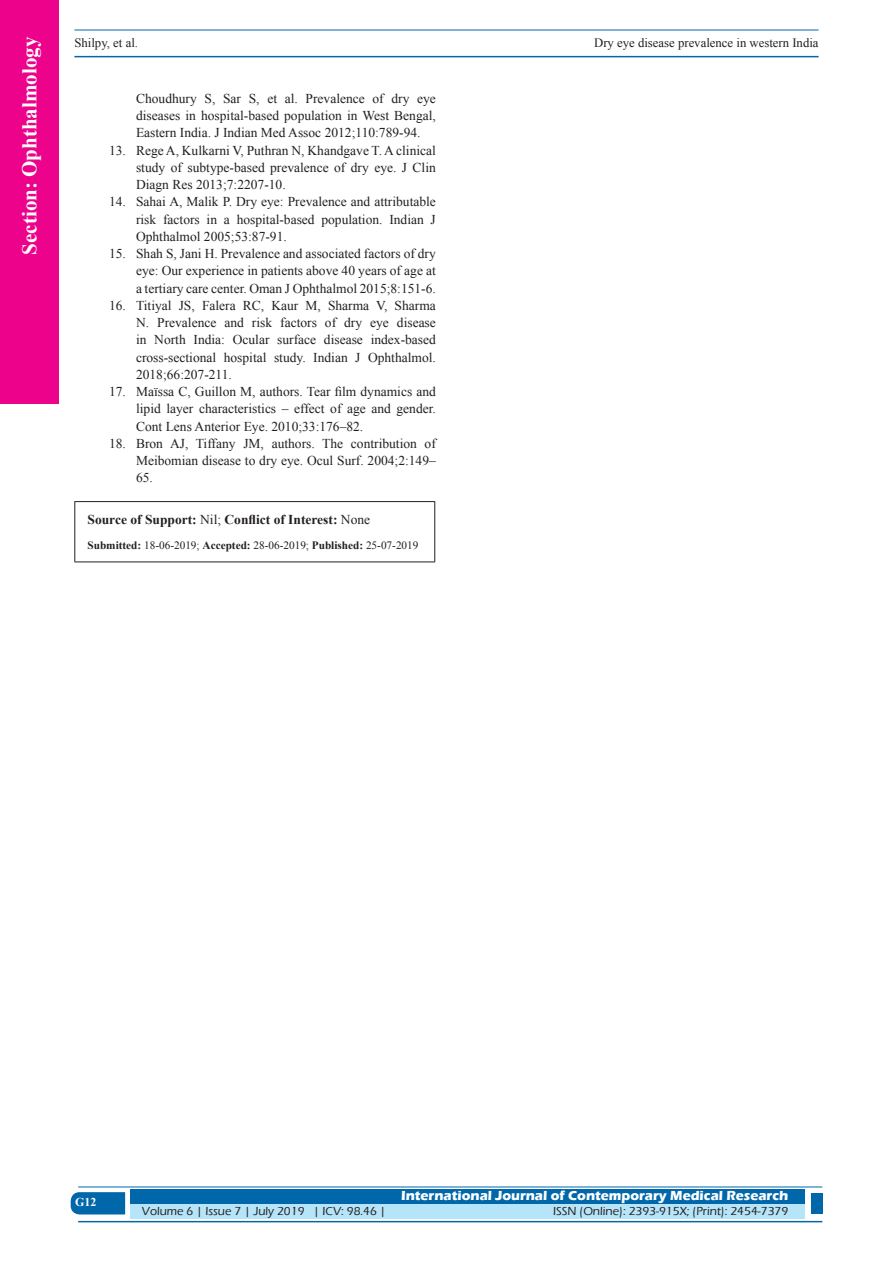
<style>
.page{position:relative;width:893px;height:1263px;background:#fff}
.page>*{position:absolute;margin:0;border:0;box-sizing:border-box;transform-origin:0 0}
.t1{font:700 21px "Times New Roman";color:#fff}
.t2{font:13.5px/17.2px "Times New Roman";color:#231f20;text-align:justify}
.t3{font:700 13.5px "Eras ITC";color:#fff}
.SOS_New{font:700 13.5px "Times New Roman";color:#231f20}
.t4{font:12.75px "Times New Roman";color:#231f20}
.t5{font:500 12px "Eras ITC";color:#231f20}
.t6{font:700 12px "Times New Roman";color:#fff}
.SOS_New-2{font:11.25px "Times New Roman";color:#231f20}
.s1{font-weight:400}
.s2{font-weight:700}
</style>
<div class="page">
<hr style="left:74px;top:30px;width:745px;height:1px;background:#0067aa">
<hr style="left:74px;top:56px;width:745px;height:1px;background:#0067aa">
<svg style="left:71px;top:1192px;width:54px;height:22px"></svg>
<div style="left:130px;top:1189px;width:674px;height:15px;background:#0067aa"></div>
<div style="left:130px;top:1204px;width:674px;height:15px;background:#b6e4f9"></div>
<hr style="left:78px;top:1186px;width:744px;height:1px;background:#0067aa">
<hr style="left:78px;top:1221px;width:744px;height:1px;background:#0067aa">
<div style="left:811px;top:1193px;width:11px;height:21px;background:#0067aa"></div>
<div style="left:0;top:0;width:59px;height:404px;background:#ed028c"></div>
<hr style="left:74px;top:501px;width:361px;height:1px;background:#231f20">
<hr style="left:74px;top:502px;width:1px;height:59px;background:#231f20">
<hr style="left:434px;top:502px;width:1px;height:59px;background:#231f20">
<hr style="left:74px;top:561px;width:361px;height:1px;background:#231f20">
<h1 class="t1" style="left:15px;top:255px;width:219px;rotate:-90deg">Section: Ophthalmology</h1>
<p class="t4" style="left:74px;top:35px;width:65px">Shilpy, et al.</p>
<p class="t4" style="left:594px;top:35px;width:226px">Dry eye disease prevalence in western India</p>
<p class="t2" style="left:136px;top:90px;width:301px">Choudhury S, Sar S, et al. Prevalence of dry eye diseases in hospital‑based population in West Bengal, Eastern India. J Indian Med Assoc 2012;110:789‑94.</p>
<p class="t2" style="left:136px;top:141px;width:301px;text-indent:-27px">13. Rege A, Kulkarni V, Puthran N, Khandgave T. A clinical study of subtype‑based prevalence of dry eye. J Clin Diagn Res 2013;7:2207‑10.</p>
<p class="t2" style="left:136px;top:193px;width:301px;text-indent:-27px">14. Sahai A, Malik P. Dry eye: Prevalence and attributable risk factors in a hospital‑based population. Indian J Ophthalmol 2005;53:87‑91.</p>
<p class="t2" style="left:136px;top:245px;width:301px;text-indent:-27px">15. Shah S, Jani H. Prevalence and associated factors of dry eye: Our experience in patients above 40 years of age at a tertiary care center. Oman J Ophthalmol 2015;8:151‑6.</p>
<p class="t2" style="left:136px;top:297px;width:301px;text-indent:-27px">16. Titiyal JS, Falera RC, Kaur M, Sharma V, Sharma N. Prevalence and risk factors of dry eye disease in North India: Ocular surface disease index-based cross-sectional hospital study. Indian J Ophthalmol.<br>2018;66:207-211.</p>
<p class="t2" style="left:136px;top:383px;width:301px;text-indent:-27px">17. Maïssa C, Guillon M, authors. Tear film dynamics and lipid layer characteristics – effect of age and gender.<br>Cont Lens Anterior Eye. 2010;33:176–82.</p>
<p class="t2" style="left:136px;top:435px;width:301px;text-indent:-27px">18. Bron AJ, Tiffany JM, authors. The contribution of Meibomian disease to dry eye. Ocul Surf. 2004;2:149– 65.</p>
<p class="SOS_New" style="left:88px;top:510px;width:284px">Source of Support: <span class="s1">Nil;</span> Conflict of Interest: <span class="s1">None</span></p>
<p class="SOS_New-2" style="left:88px;top:538px;width:332px"><span class="s2">Submitted:</span> 18-06-2019; <span class="s2">Accepted:</span> 28-06-2019; <span class="s2">Published:</span> 25-07-2019</p>
<h4 class="t6" style="left:75px;top:1194px;width:23px">G12</h4>
<p class="t3" style="left:401px;top:1188px;width:389px">International Journal of Contemporary Medical Research</p>
<p class="t5" style="left:142px;top:1204px;width:246px">Volume 6 | Issue 7 | July 2019 | ICV: 98.46 |</p>
<p class="t5" style="left:553px;top:1204px;width:237px">ISSN (Online): 2393-915X; (Print): 2454-7379</p>
</div>
